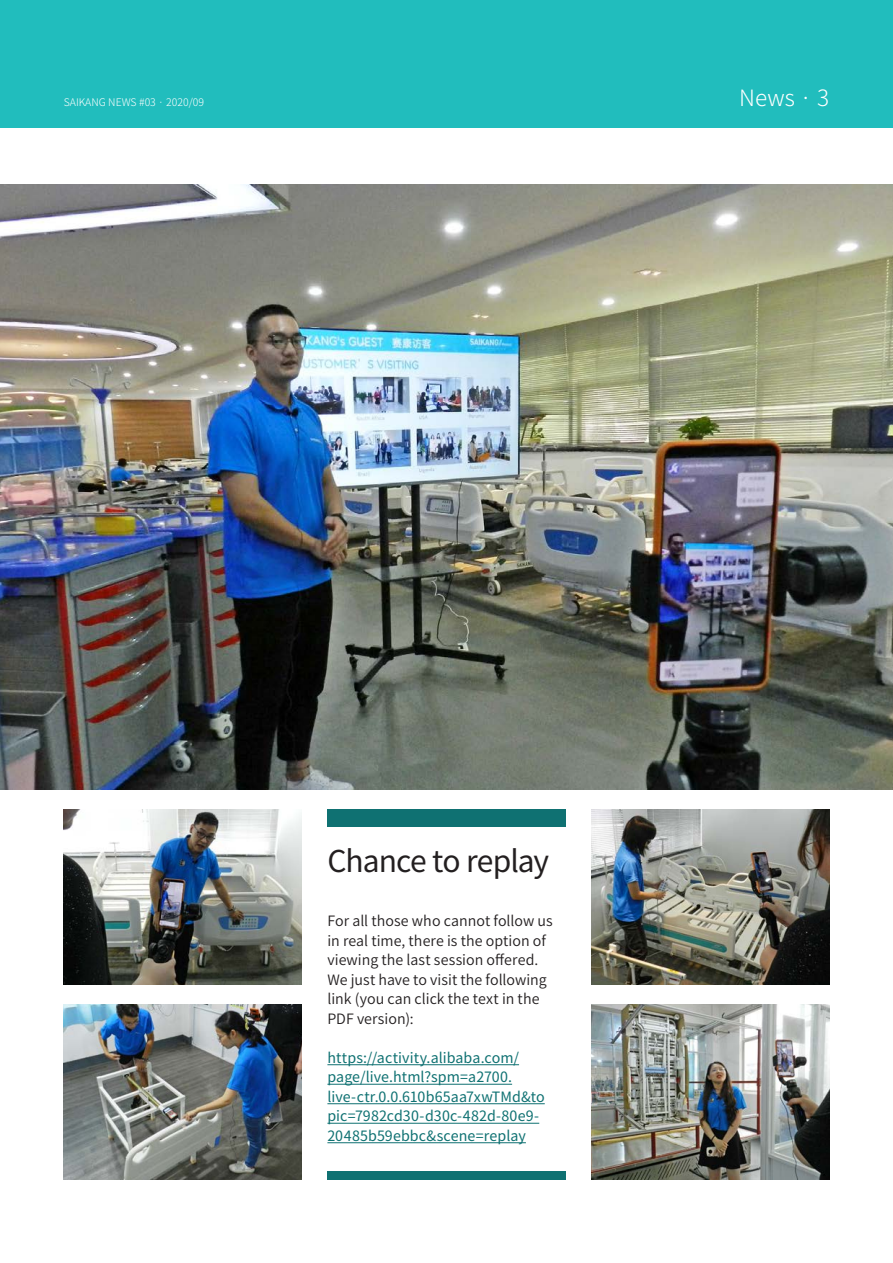
<style>
.page{position:relative;width:893px;height:1263px;background:#fff}
.page>*{position:absolute;margin:0;border:0;box-sizing:border-box;transform-origin:0 0}
.SN___Title_-_Box{font:30px "Noto Sans CJ Ksc";letter-spacing:-.035em;color:#231f20}
.Head___Page{font:300 22.5px "Noto Sans CJ Ksc";color:#fff}
.SN___Text{font:600 14.25px/19.5px "Noto Sans CJ Ksc";letter-spacing:.005em;color:#231f20}
.SN___Link{font:14.25px/19.5px "Noto Sans CJ Ksc";letter-spacing:.005em;color:#0f7172}
.Head___Date{font:300 10.5px "Noto Sans CJ Ksc";color:#fff}
</style>
<div class="page">
<hr style="left:327px;top:1064px;width:192px;height:1px;background:#0f7172">
<hr style="left:327px;top:1084px;width:185px;height:1px;background:#0f7172">
<hr style="left:327px;top:1103px;width:218px;height:1px;background:#0f7172">
<hr style="left:327px;top:1123px;width:212px;height:1px;background:#0f7172">
<hr style="left:327px;top:1142px;width:199px;height:1px;background:#0f7172">
<img style="left:0;top:185px;width:893px;height:604px">
<img style="left:591px;top:1004px;width:238px;height:175px">
<img style="left:64px;top:1004px;width:238px;height:175px">
<img style="left:591px;top:809px;width:238px;height:175px">
<img style="left:64px;top:809px;width:238px;height:175px">
<div style="left:327px;top:809px;width:239px;height:17px;background:#0f7172"></div>
<div style="left:327px;top:1171px;width:239px;height:8px;background:#0f7172"></div>
<div style="left:0;top:0;width:893px;height:128px;background:#21bdbd"></div>
<p class="Head___Date" style="left:64px;top:97px;width:142px">SAIKANG NEWS #03 · 2020/09</p>
<p class="Head___Page" style="left:739px;top:85px;width:91px">News · 3</p>
<p class="SN___Title_-_Box" style="left:327px;top:844px;width:223px">Chance to replay</p>
<p class="SN___Text" style="left:327px;top:911px;width:227px">For all those who cannot follow us in real time, there is the option of viewing the last session offered.</p>
<p class="SN___Text" style="left:327px;top:970px;width:221px">We just have to visit the following link (you can click the text in the<br>PDF version):</p>
<p class="SN___Link" style="left:327px;top:1048px;width:219px">https://activity.alibaba.com/ page/live.html?spm=a2700. live-ctr.0.0.610b65aa7xwTMd&amp;to pic=7982cd30-d30c-482d-80e9-<br>20485b59ebbc&amp;scene=replay</p>
</div>
